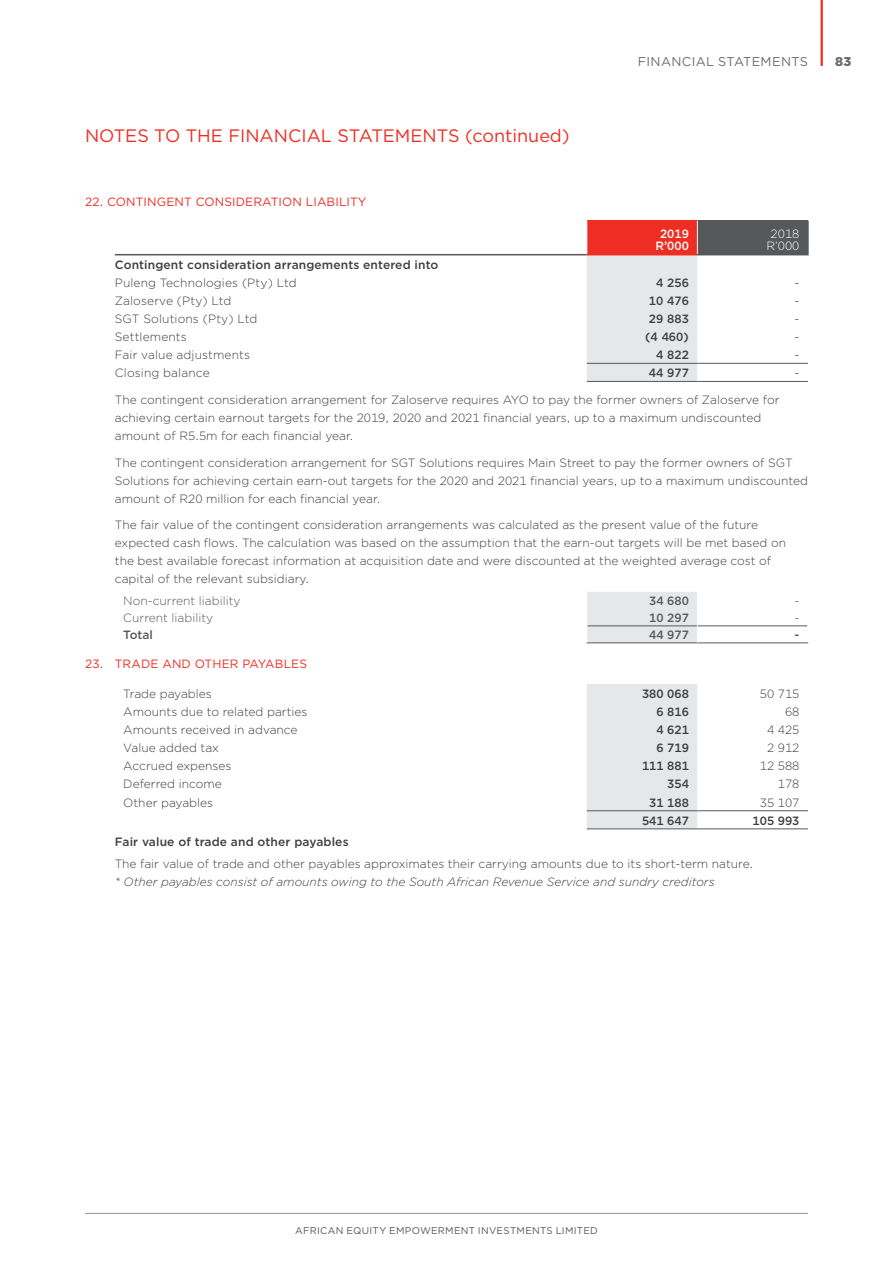
<style>
.page{position:relative;width:893px;height:1263px;background:#fff}
.page>*{position:absolute;margin:0;border:0;box-sizing:border-box;transform-origin:0 0}
.t1{font:18px "Gotham";color:#ee2e22}
.t2{font:12.75px "Gotham";letter-spacing:.025em;color:#6c6d70}
.t3{font:900 12.75px "Gotham";color:#6c6d70}
.t4{font:300 12px/18px "Gotham";color:#3e3e3f}
.t5{font:500 12px "Gotham";letter-spacing:.01em;color:#3e3e3f}
.t6{font:italic 300 12px "Gotham";color:#3e3e3f}
.t7{font:12px "Gotham";letter-spacing:.01em;color:#ee2e22}
.t8{font:300 12px "Gotham";color:#57585a}
.t9{font:500 12px "Gotham";color:#57585a}
.t10{font:500 12px/12px "Gotham";color:#fff;text-align:center}
.t11{font:300 12px/12px "Gotham";color:#fff;text-align:center}
.t12{font:9.75px "Gotham";letter-spacing:.03em;color:#57585a}
</style>
<div class="page">
<hr style="left:85px;top:1213px;width:723px;height:1px;background:#939598">
<hr style="left:821px;top:0;width:2px;height:66px;background:#ee2e22">
<div style="left:587px;top:221px;width:110px;height:34px;background:#ee2e22"></div>
<div style="left:697px;top:221px;width:111px;height:34px;background:#57585a"></div>
<div style="left:587px;top:255px;width:110px;height:126px;background:#e6e7e9"></div>
<hr style="left:587px;top:363px;width:110px;height:1px;background:#57585a">
<hr style="left:697px;top:363px;width:111px;height:1px;background:#57585a">
<hr style="left:587px;top:381px;width:110px;height:1px;background:#57585a">
<hr style="left:697px;top:381px;width:111px;height:1px;background:#57585a">
<hr style="left:697px;top:221px;width:1px;height:33px;background:#fff">
<hr style="left:115px;top:254px;width:472px;height:1px;background:#57585a">
<hr style="left:697px;top:254px;width:112px;height:1px;background:#57585a">
<hr style="left:807px;top:221px;width:2px;height:33px;background:#57585a">
<hr style="left:698px;top:625px;width:109px;height:1px;background:#57585a">
<hr style="left:697px;top:642px;width:111px;height:1px;background:#57585a">
<svg style="left:586px;top:592px;width:112px;height:51px;background:#e2e3e4"></svg>
<div style="left:587px;top:684px;width:110px;height:144px;background:#e6e7e9"></div>
<hr style="left:587px;top:810px;width:110px;height:1px;background:#57585a">
<hr style="left:697px;top:810px;width:111px;height:1px;background:#57585a">
<hr style="left:587px;top:828px;width:110px;height:1px;background:#57585a">
<hr style="left:697px;top:828px;width:111px;height:1px;background:#57585a">
<h1 class="t1" style="left:85px;top:124px;width:486px">NOTES TO THE FINANCIAL STATEMENTS (continued)</h1>
<p class="t7" style="left:85px;top:194px;width:283px">22. CONTINGENT CONSIDERATION LIABILITY</p>
<p class="t2" style="left:638px;top:53px;width:172px">FINANCIAL STATEMENTS</p>
<p class="t3" style="left:835px;top:53px;width:18px">83</p>
<p class="t10" style="left:655px;top:228px;width:35px">2019<br>R’000</p>
<p class="t11" style="left:766px;top:228px;width:35px">2018<br>R’000</p>
<p class="t5" style="left:115px;top:256px;width:325px">Contingent consideration arrangements entered into</p>
<p class="t4" style="left:115px;top:273px;width:183px">Puleng Technologies (Pty) Ltd</p>
<p class="t5" style="left:656px;top:275px;width:34px">4 256</p>
<p class="t4" style="left:794px;top:273px;width:6px">-</p>
<p class="t4" style="left:115px;top:291px;width:118px">Zaloserve (Pty) Ltd</p>
<p class="t5" style="left:649px;top:293px;width:42px">10 476</p>
<p class="t4" style="left:795px;top:291px;width:6px">-</p>
<p class="t4" style="left:115px;top:309px;width:144px">SGT Solutions (Pty) Ltd</p>
<p class="t5" style="left:649px;top:311px;width:42px">29 883</p>
<p class="t4" style="left:795px;top:309px;width:6px">-</p>
<p class="t4" style="left:115px;top:327px;width:73px">Settlements</p>
<p class="t5" style="left:645px;top:329px;width:45px">(4 460)</p>
<p class="t4" style="left:795px;top:327px;width:6px">-</p>
<p class="t4" style="left:115px;top:345px;width:137px">Fair value adjustments</p>
<p class="t5" style="left:656px;top:347px;width:34px">4 822</p>
<p class="t4" style="left:795px;top:345px;width:6px">-</p>
<p class="t4" style="left:115px;top:364px;width:96px">Closing balance</p>
<p class="t5" style="left:649px;top:365px;width:42px">44 977</p>
<p class="t4" style="left:795px;top:364px;width:6px">-</p>
<p class="t4" style="left:115px;top:391px;width:666px">The contingent consideration arrangement for Zaloserve requires AYO to pay the former owners of Zaloserve for achieving certain earnout targets for the 2019, 2020 and 2021 financial years, up to a maximum undiscounted amount of R5.5m for each financial year.</p>
<p class="t4" style="left:115px;top:453px;width:695px">The contingent consideration arrangement for SGT Solutions requires Main Street to pay the former owners of SGT<br>Solutions for achieving certain earn-out targets for the 2020 and 2021 financial years, up to a maximum undiscounted amount of R20 million for each financial year.</p>
<p class="t4" style="left:115px;top:516px;width:673px">The fair value of the contingent consideration arrangements was calculated as the present value of the future expected cash flows. The calculation was based on the assumption that the earn-out targets will be met based on the best available forecast information at acquisition date and were discounted at the weighted average cost of capital of the relevant subsidiary.</p>
<p class="t8" style="left:123px;top:593px;width:119px">Non-current liability</p>
<p class="t9" style="left:649px;top:592px;width:41px">34 680</p>
<p class="t8" style="left:794px;top:593px;width:6px">-</p>
<p class="t8" style="left:123px;top:610px;width:91px">Current liability</p>
<p class="t9" style="left:649px;top:609px;width:41px">10 297</p>
<p class="t8" style="left:794px;top:610px;width:6px">-</p>
<p class="t9" style="left:123px;top:626px;width:31px">Total</p>
<p class="t9" style="left:649px;top:626px;width:41px">44 977</p>
<p class="t9" style="left:794px;top:626px;width:6px">-</p>
<p class="t7" style="left:85px;top:656px;width:223px">23. TRADE AND OTHER PAYABLES</p>
<p class="t4" style="left:123px;top:684px;width:90px">Trade payables</p>
<p class="t5" style="left:642px;top:686px;width:48px">380 068</p>
<p class="t4" style="left:760px;top:684px;width:41px">50 715</p>
<p class="t4" style="left:123px;top:702px;width:186px">Amounts due to related parties</p>
<p class="t5" style="left:656px;top:704px;width:34px">6 816</p>
<p class="t4" style="left:785px;top:702px;width:16px">68</p>
<p class="t4" style="left:123px;top:720px;width:176px">Amounts received in advance</p>
<p class="t5" style="left:656px;top:722px;width:34px">4 621</p>
<p class="t4" style="left:767px;top:720px;width:34px">4 425</p>
<p class="t4" style="left:123px;top:739px;width:97px">Value added tax</p>
<p class="t5" style="left:656px;top:740px;width:34px">6 719</p>
<p class="t4" style="left:767px;top:739px;width:34px">2 912</p>
<p class="t4" style="left:123px;top:757px;width:110px">Accrued expenses</p>
<p class="t5" style="left:642px;top:758px;width:48px">111 881</p>
<p class="t4" style="left:760px;top:757px;width:41px">12 588</p>
<p class="t4" style="left:123px;top:775px;width:100px">Deferred income</p>
<p class="t5" style="left:667px;top:776px;width:23px">354</p>
<p class="t4" style="left:778px;top:775px;width:23px">178</p>
<p class="t4" style="left:123px;top:793px;width:91px">Other payables</p>
<p class="t5" style="left:649px;top:794px;width:41px">31 188</p>
<p class="t4" style="left:760px;top:793px;width:41px">35 107</p>
<p class="t5" style="left:642px;top:812px;width:48px">541 647</p>
<p class="t5" style="left:753px;top:812px;width:48px">105 993</p>
<p class="t5" style="left:115px;top:833px;width:235px">Fair value of trade and other payables</p>
<p class="t4" style="left:115px;top:854px;width:640px">The fair value of trade and other payables approximates their carrying amounts due to its short-term nature.</p>
<p class="t6" style="left:115px;top:874px;width:601px">* Other payables consist of amounts owing to the South African Revenue Service and sundry creditors</p>
<p class="t12" style="left:295px;top:1224px;width:304px">AFRICAN EQUITY EMPOWERMENT INVESTMENTS LIMITED</p>
</div>
